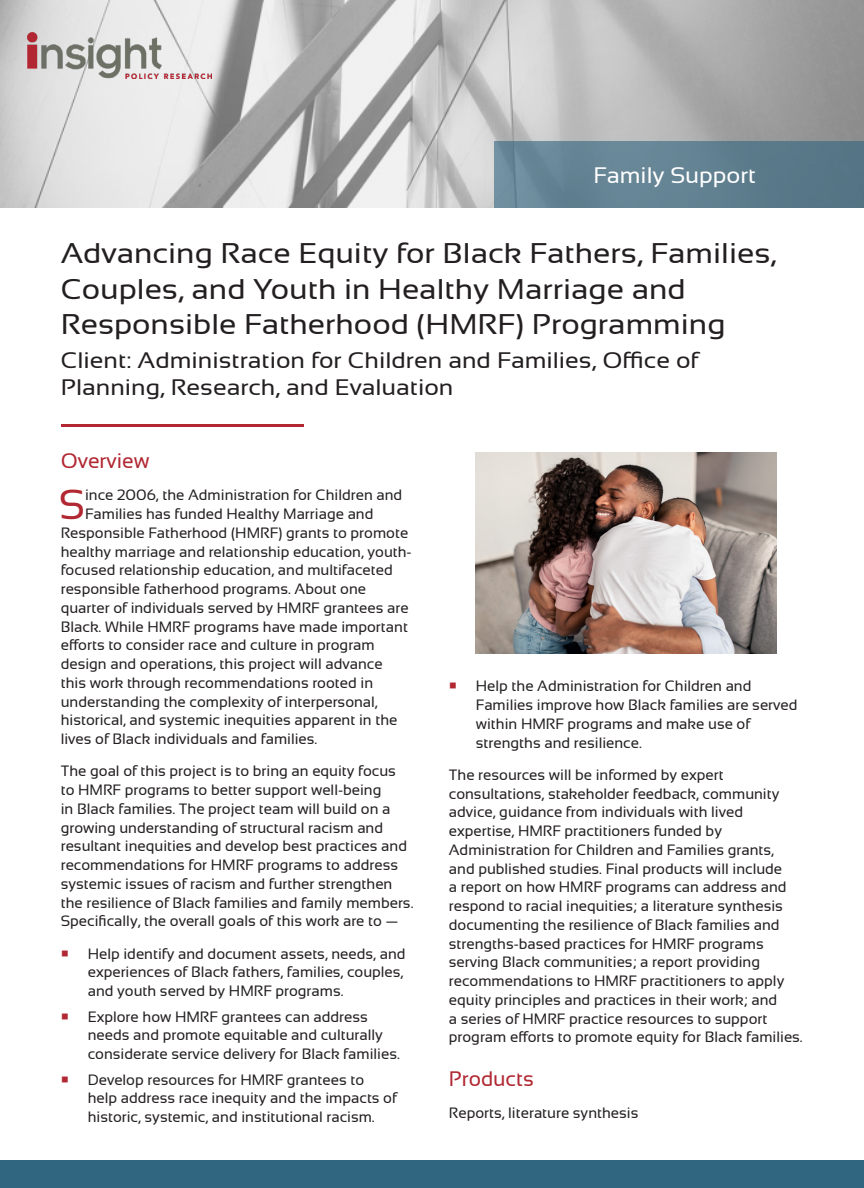
<style>
.page{position:relative;width:864px;height:1188px;background:#fff}
.page>*{position:absolute;margin:0;border:0;box-sizing:border-box;transform-origin:0 0}
.t1{font:41.85px "Sansation";color:#b12732}
.t2{font:28.5px/36px "Sansation";color:#231f20;scale:1.1 1}
.t3{font:22.5px/27px "Sansation";color:#231f20;scale:1.1 1}
.t4{font:22.5px "Sansation";color:#fff;scale:1.05 1}
.t5{font:21px "Sansation";color:#b12732}
.t6{font:15px/18.8px "Sansation";color:#231f20}
.s1{color:#b12732}
</style>
<div class="page">
<div style="left:0;top:1161px;width:864px;height:27px;background:#316681"></div>
<img style="left:0;top:0;width:864px;height:207px">
<div style="left:495px;top:141px;width:369px;height:66px;background:linear-gradient(to right,#6d8d9d,#557585)"></div>
<hr style="left:61px;top:425px;width:243px;height:2px;background:#b12732">
<img style="left:27px;top:32px;width:184px;height:46px">
<img style="left:475px;top:453px;width:302px;height:201px">
<h3 class="t4" style="left:593px;top:163px;width:156px">Family Support</h3>
<h2 class="t2" style="left:61px;top:235px;width:652px">Advancing Race Equity for Black Fathers, Families,<br>Couples, and Youth in Healthy Marriage and<br>Responsible Fatherhood (HMRF) Programming</h2>
<h3 class="t3" style="left:61px;top:347px;width:581px">Client: Administration for Children and Families, Office of<br>Planning, Research, and Evaluation</h3>
<h3 class="t5" style="left:61px;top:449px;width:90px">Overview</h3>
<h1 class="t1" style="left:59px;top:481px;width:28px">S</h1>
<p class="t6" style="left:85px;top:486px;width:319px">ince 2006, the Administration for Children and</p>
<p class="t6" style="left:85px;top:504px;width:290px">Families has funded Healthy Marriage and</p>
<p class="t6" style="left:61px;top:523px;width:349px">Responsible Fatherhood (HMRF) grants to promote</p>
<p class="t6" style="left:61px;top:542px;width:353px">healthy marriage and relationship education, youth-</p>
<p class="t6" style="left:61px;top:561px;width:334px">focused relationship education, and multifaceted</p>
<p class="t6" style="left:61px;top:579px;width:307px">responsible fatherhood programs. About one</p>
<p class="t6" style="left:61px;top:598px;width:349px">quarter of individuals served by HMRF grantees are</p>
<p class="t6" style="left:61px;top:617px;width:349px">Black. While HMRF programs have made important</p>
<p class="t6" style="left:61px;top:636px;width:316px">efforts to consider race and culture in program</p>
<p class="t6" style="left:61px;top:654px;width:323px">design and operations, this project will advance</p>
<p class="t6" style="left:61px;top:673px;width:314px">this work through recommendations rooted in</p>
<p class="t6" style="left:61px;top:692px;width:319px">understanding the complexity of interpersonal,</p>
<p class="t6" style="left:61px;top:711px;width:338px">historical, and systemic inequities apparent in the</p>
<p class="t6" style="left:61px;top:729px;width:258px">lives of Black individuals and families.</p>
<p class="t6" style="left:61px;top:762px;width:354px">The goal of this project is to bring an equity focus<br>to HMRF programs to better support well-being<br>in Black families. The project team will build on a growing understanding of structural racism and resultant inequities and develop best practices and recommendations for HMRF programs to address systemic issues of racism and further strengthen the resilience of Black families and family members.<br>Specifically, the overall goals of this work are to —</p>
<p class="t6" style="left:88px;top:944px;width:319px;text-indent:-27px"><span class="s1">○</span> Help identify and document assets, needs, and experiences of Black fathers, families, couples, and youth served by HMRF programs.</p>
<p class="t6" style="left:88px;top:1007px;width:314px;text-indent:-27px"><span class="s1">○</span> Explore how HMRF grantees can address needs and promote equitable and culturally considerate service delivery for Black families.</p>
<p class="t6" style="left:88px;top:1070px;width:311px;text-indent:-27px"><span class="s1">○</span> Develop resources for HMRF grantees to help address race inequity and the impacts of historic, systemic, and institutional racism.</p>
<p class="t6" style="left:476px;top:677px;width:323px;text-indent:-27px"><span class="s1">○</span> Help the Administration for Children and Families improve how Black families are served within HMRF programs and make use of strengths and resilience.</p>
<p class="t6" style="left:449px;top:765px;width:355px">The resources will be informed by expert consultations, stakeholder feedback, community advice, guidance from individuals with lived expertise, HMRF practitioners funded by Administration for Children and Families grants, and published studies. Final products will include<br>a report on how HMRF programs can address and respond to racial inequities; a literature synthesis documenting the resilience of Black families and strengths-based practices for HMRF programs serving Black communities; a report providing recommendations to HMRF practitioners to apply equity principles and practices in their work; and<br>a series of HMRF practice resources to support program efforts to promote equity for Black families.</p>
<h3 class="t5" style="left:449px;top:1067px;width:86px">Products</h3>
<p class="t6" style="left:449px;top:1103px;width:191px">Reports, literature synthesis</p>
</div>
